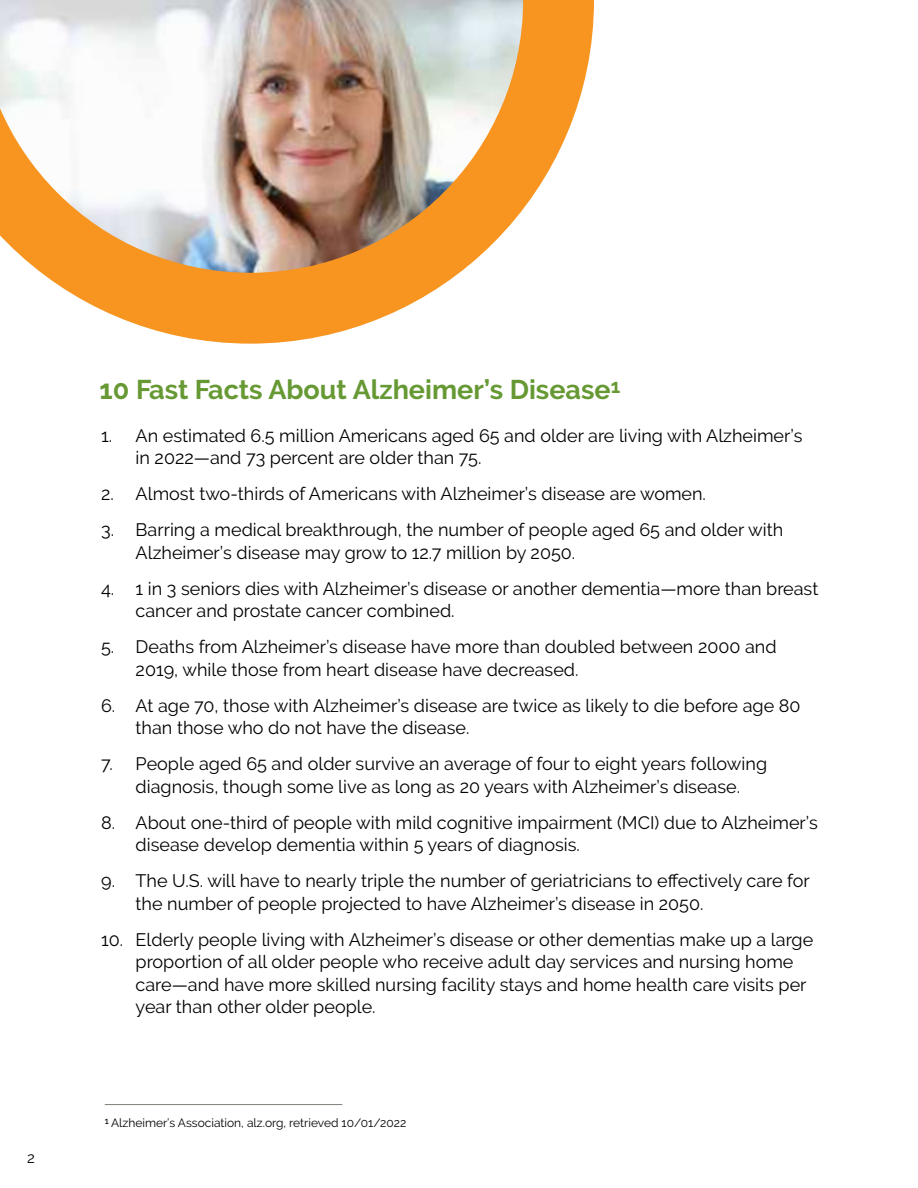
<style>
.page{position:relative;width:918px;height:1188px;background:#fff}
.page>*{position:absolute;margin:0;border:0;box-sizing:border-box;transform-origin:0 0}
.t1{font:700 27px "Raleway";color:#693}
.t2{font:18px/22.5px "Raleway";color:#000}
.t3{font:15px "Raleway";color:#000}
.t4{font:12px "Raleway";color:#000}
</style>
<div class="page">
<hr style="left:105px;top:1104px;width:237px;height:1px;background:#817d78">
<img style="left:0;top:0;width:594px;height:344px">
<p class="t3" style="left:27px;top:1149px;width:9px">2</p>
<h1 class="t1" style="left:100px;top:374px;width:522px">10 Fast Facts About Alzheimer’s Disease<sup>1</sup></h1>
<p class="t2" style="left:136px;top:424px;width:668px;text-indent:-35px">1. An estimated 6.5 million Americans aged 65 and older are living with Alzheimer’s in 2022—and 73 percent are older than 75.</p>
<p class="t2" style="left:101px;top:483px;width:606px">2. Almost two-thirds of Americans with Alzheimer’s disease are women.</p>
<p class="t2" style="left:136px;top:519px;width:649px;text-indent:-35px">3. Barring a medical breakthrough, the number of people aged 65 and older with<br>Alzheimer’s disease may grow to 12.7 million by 2050.</p>
<p class="t2" style="left:136px;top:577px;width:684px;text-indent:-35px">4. 1 in 3 seniors dies with Alzheimer’s disease or another dementia—more than breast cancer and prostate cancer combined.</p>
<p class="t2" style="left:136px;top:636px;width:642px;text-indent:-35px">5. Deaths from Alzheimer’s disease have more than doubled between 2000 and<br>2019, while those from heart disease have decreased.</p>
<p class="t2" style="left:136px;top:694px;width:666px;text-indent:-35px">6. At age 70, those with Alzheimer’s disease are twice as likely to die before age 80 than those who do not have the disease.</p>
<p class="t2" style="left:101px;top:753px;width:668px;text-align:center">7. People aged 65 and older survive an average of four to eight years following diagnosis, though some live as long as 20 years with Alzheimer’s disease.</p>
<p class="t2" style="left:136px;top:811px;width:684px;text-indent:-35px">8. About one-third of people with mild cognitive impairment (MCI) due to Alzheimer’s disease develop dementia within 5 years of diagnosis.</p>
<p class="t2" style="left:136px;top:870px;width:676px;text-indent:-35px">9. The U.S. will have to nearly triple the number of geriatricians to effectively care for the number of people projected to have Alzheimer’s disease in 2050.</p>
<p class="t2" style="left:136px;top:928px;width:679px;text-indent:-35px">10. Elderly people living with Alzheimer’s disease or other dementias make up a large proportion of all older people who receive adult day services and nursing home care—and have more skilled nursing facility stays and home health care visits per year than other older people.</p>
<p class="t4" style="left:105px;top:1116px;width:303px"><sup>1</sup> Alzheimer’s Association, alz.org, retrieved 10/01/2022</p>
</div>
